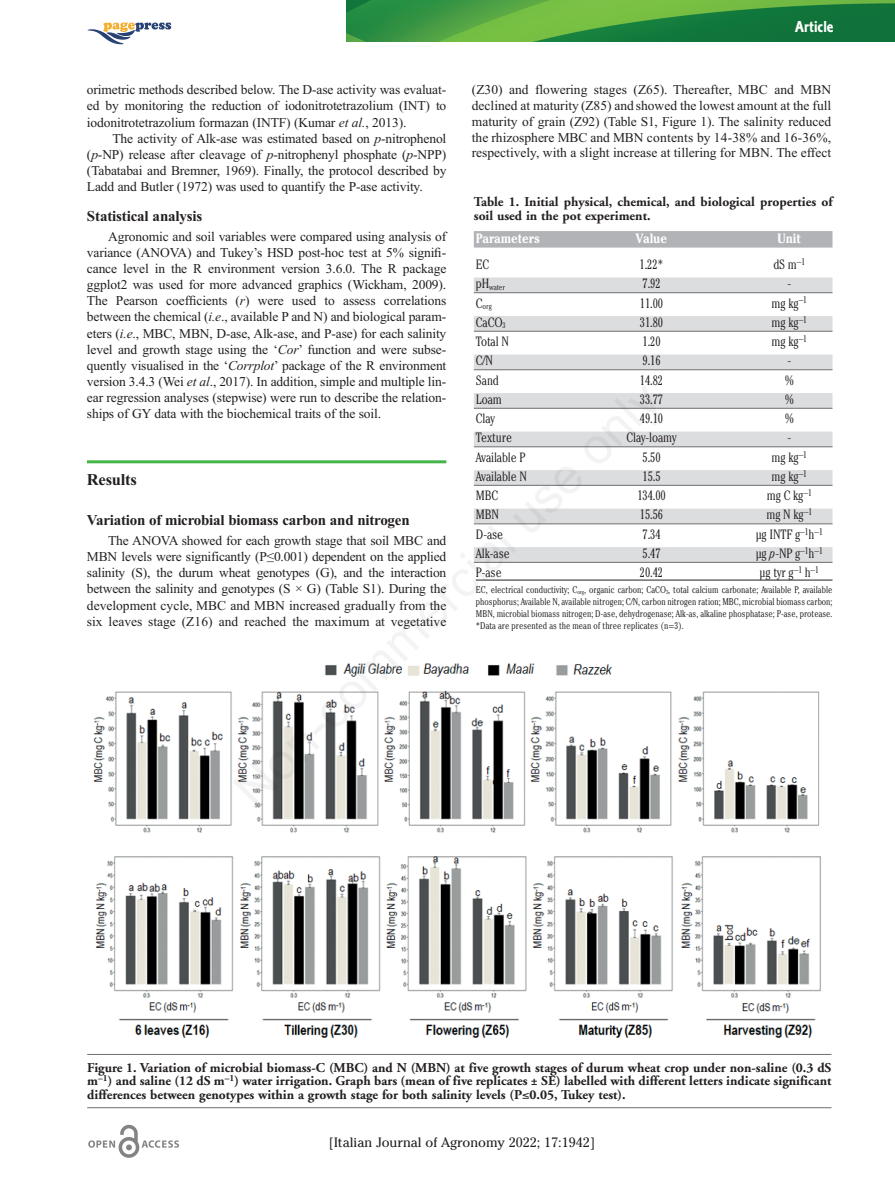
<style>
.page{position:relative;width:895px;height:1189px;background:#fff}
.page>*{position:absolute;margin:0;border:0;box-sizing:border-box;transform-origin:0 0}
.t1{font:700 16.5px "Times New Roman";letter-spacing:-.015em;color:#231f20}
.t2{font:16.5px "Corinthian Bold Condensed Plain";color:#fff}
.t3{font:700 15px "Times New Roman";letter-spacing:-.015em;color:#231f20}
.t4{font:13.5px/16px "Times New Roman";letter-spacing:-.01em;color:#231f20;text-align:justify}
.t5{font:700 13.5px/13.5px "Adobe Garamond";color:#231f20}
.t6{font:300 condensed 13.5px "Cheltenham";letter-spacing:-.01em;color:#231f20}
.t7{font:13.5px "Cheltenham";color:#231f20}
.t8{font:700 condensed 13.5px "Cheltenham";letter-spacing:-.01em;color:#fff}
.t9{font:300 condensed 9.75px/12px "Cheltenham";color:#231f20;text-align:justify}
.t10{font:300 condensed 8.1px "Cheltenham";letter-spacing:-.01em;color:#231f20}
.s1{font-style:italic}
</style>
<div class="page">
<img style="left:346px;top:0;width:549px;height:42px">
<hr style="left:87px;top:460px;width:359px;height:3px;background:#45b549">
<img style="left:88px;top:1124px;width:91px;height:34px">
<img style="left:87px;top:22px;width:85px;height:23px">
<div style="left:474px;top:231px;width:358px;height:17px;background:#b2b3b7"></div>
<div style="left:474px;top:277px;width:358px;height:15px;background:#dcdddf"></div>
<hr style="left:474px;top:292px;width:358px;height:1px;background:#6c6d70">
<div style="left:474px;top:316px;width:358px;height:15px;background:#dcdddf"></div>
<hr style="left:474px;top:331px;width:358px;height:1px;background:#6c6d70">
<div style="left:474px;top:354px;width:358px;height:15px;background:#dcdddf"></div>
<hr style="left:474px;top:369px;width:358px;height:1px;background:#6c6d70">
<div style="left:474px;top:393px;width:358px;height:15px;background:#dcdddf"></div>
<hr style="left:474px;top:408px;width:358px;height:1px;background:#6c6d70">
<div style="left:474px;top:431px;width:358px;height:15px;background:#dcdddf"></div>
<hr style="left:474px;top:446px;width:358px;height:1px;background:#6c6d70">
<div style="left:474px;top:470px;width:358px;height:15px;background:#dcdddf"></div>
<hr style="left:474px;top:485px;width:358px;height:1px;background:#6c6d70">
<div style="left:474px;top:508px;width:358px;height:15px;background:#dcdddf"></div>
<hr style="left:474px;top:523px;width:358px;height:1px;background:#6c6d70">
<div style="left:474px;top:547px;width:358px;height:15px;background:#dcdddf"></div>
<hr style="left:474px;top:562px;width:358px;height:1px;background:#6c6d70">
<hr style="left:476px;top:580px;width:356px;height:1px;background:#231f20">
<hr style="left:87px;top:1054px;width:744px;height:1px;background:#6c6d70">
<hr style="left:87px;top:1107px;width:744px;height:1px;background:#6c6d70">
<img style="left:93px;top:663px;width:728px;height:375px">
<p class="t4" style="left:87px;top:82px;width:361px">orimetric methods described below. The D-ase activity was evaluat&shy;ed by monitoring the reduction of iodonitrotetrazolium (INT) to iodonitrotetrazolium formazan (INTF) (Kumar <span class="s1">et al.</span>, 2013).</p>
<p class="t4" style="left:87px;top:130px;width:361px;text-indent:26px">The activity of Alk-ase was estimated based on <span class="s1">p</span>-nitrophenol (<span class="s1">p</span>-NP) release after cleavage of <span class="s1">p</span>-nitrophenyl phosphate (<span class="s1">p</span>-NPP) (Tabatabai and Bremner, 1969). Finally, the protocol described by Ladd and Butler (1972) was used to quantify the P-ase activity.</p>
<p class="t3" style="left:87px;top:207px;width:117px">Statistical analysis</p>
<p class="t4" style="left:87px;top:228px;width:361px;text-indent:21px">Agronomic and soil variables were compared using analysis of variance (ANOVA) and Tukey’s HSD post-hoc test at 5% signifi&shy;cance level in the R environment version 3.6.0. The R package ggplot2 was used for more advanced graphics (Wickham, 2009).<br>The Pearson coefficients (<span class="s1">r</span>) were used to assess correlations between the chemical (<span class="s1">i.e</span>., available P and N) and biological param&shy;eters (<span class="s1">i.e</span>., MBC, MBN, D-ase, Alk-ase, and P-ase) for each salinity level and growth stage using the ‘<span class="s1">Cor</span>’ function and were subse&shy;quently visualised in the ‘<span class="s1">Corrplot</span>’ package of the R environment version 3.4.3 (Wei <span class="s1">et al</span>., 2017). In addition, simple and multiple lin&shy;ear regression analyses (stepwise) were run to describe the relation&shy;ships of GY data with the biochemical traits of the soil.</p>
<p class="t1" style="left:87px;top:469px;width:51px">Results</p>
<p class="t3" style="left:87px;top:511px;width:324px">Variation of microbial biomass carbon and nitrogen</p>
<p class="t4" style="left:87px;top:532px;width:361px;text-indent:21px">The ANOVA showed for each growth stage that soil MBC and MBN levels were significantly (P≤0.001) dependent on the applied salinity (S), the durum wheat genotypes (G), and the interaction between the salinity and genotypes (S × G) (Table S1). During the development cycle, MBC and MBN increased gradually from the six leaves stage (Z16) and reached the maximum at vegetative</p>
<p class="t2" style="left:795px;top:21px;width:40px">Article</p>
<p class="t4" style="left:472px;top:82px;width:361px">(Z30) and flowering stages (Z65). Thereafter, MBC and MBN declined at maturity (Z85) and showed the lowest amount at the full maturity of grain (Z92) (Table S1, Figure 1). The salinity reduced the rhizosphere MBC and MBN contents by 14-38% and 16-36%, respectively, with a slight increase at tillering for MBN. The effect</p>
<p class="t5" style="left:474px;top:196px;width:360px">Table 1. Initial physical, chemical, and biological properties of soil used in the pot experiment.</p>
<p class="t8" style="left:476px;top:234px;width:66px">Parameters</p>
<p class="t8" style="left:636px;top:234px;width:33px">Value</p>
<p class="t8" style="left:777px;top:234px;width:25px">Unit</p>
<p class="t6" style="left:476px;top:259px;width:15px">EC</p>
<p class="t6" style="left:639px;top:259px;width:25px">1.22*</p>
<p class="t6" style="left:773px;top:259px;width:33px">dS m<sup>–1</sup></p>
<p class="t10" style="left:476px;top:284px;width:31px"><sup>pH</sup>water</p>
<p class="t6" style="left:642px;top:279px;width:20px">7.92</p>
<p class="t6" style="left:787px;top:279px;width:5px">-</p>
<p class="t10" style="left:476px;top:303px;width:17px"><sup>C</sup>org</p>
<p class="t6" style="left:640px;top:298px;width:25px">11.00</p>
<p class="t6" style="left:771px;top:298px;width:37px">mg kg<sup>–1</sup></p>
<p class="t6" style="left:476px;top:317px;width:31px">CaCO<sub>3</sub></p>
<p class="t6" style="left:640px;top:317px;width:25px">31.80</p>
<p class="t6" style="left:771px;top:317px;width:37px">mg kg<sup>–1</sup></p>
<p class="t6" style="left:476px;top:336px;width:34px">Total N</p>
<p class="t6" style="left:642px;top:336px;width:20px">1.20</p>
<p class="t6" style="left:771px;top:336px;width:37px">mg kg<sup>–1</sup></p>
<p class="t6" style="left:476px;top:356px;width:19px">C/N</p>
<p class="t6" style="left:642px;top:356px;width:20px">9.16</p>
<p class="t6" style="left:787px;top:356px;width:5px">-</p>
<p class="t6" style="left:476px;top:375px;width:24px">Sand</p>
<p class="t6" style="left:640px;top:375px;width:25px">14.82</p>
<p class="t6" style="left:785px;top:375px;width:10px">%</p>
<p class="t6" style="left:476px;top:394px;width:27px">Loam</p>
<p class="t6" style="left:640px;top:394px;width:25px">33.77</p>
<p class="t6" style="left:785px;top:394px;width:10px">%</p>
<p class="t6" style="left:476px;top:413px;width:21px">Clay</p>
<p class="t6" style="left:640px;top:413px;width:25px">49.10</p>
<p class="t6" style="left:785px;top:413px;width:10px">%</p>
<p class="t6" style="left:476px;top:433px;width:38px">Texture</p>
<p class="t6" style="left:626px;top:433px;width:52px">Clay-loamy</p>
<p class="t6" style="left:787px;top:433px;width:5px">-</p>
<p class="t6" style="left:476px;top:452px;width:51px">Available P</p>
<p class="t6" style="left:642px;top:452px;width:20px">5.50</p>
<p class="t6" style="left:771px;top:452px;width:37px">mg kg<sup>–1</sup></p>
<p class="t6" style="left:476px;top:471px;width:53px">Available N</p>
<p class="t6" style="left:642px;top:471px;width:20px">15.5</p>
<p class="t6" style="left:771px;top:471px;width:37px">mg kg<sup>–1</sup></p>
<p class="t6" style="left:476px;top:490px;width:24px">MBC</p>
<p class="t6" style="left:637px;top:490px;width:30px">134.00</p>
<p class="t6" style="left:767px;top:490px;width:46px">mg C kg<sup>–1</sup></p>
<p class="t6" style="left:476px;top:510px;width:25px">MBN</p>
<p class="t6" style="left:640px;top:510px;width:25px">15.56</p>
<p class="t6" style="left:766px;top:510px;width:47px">mg N kg<sup>–1</sup></p>
<p class="t6" style="left:476px;top:529px;width:29px">D-ase</p>
<p class="t6" style="left:642px;top:529px;width:20px">7.34</p>
<p class="t6" style="left:756px;top:529px;width:69px">µg INTF g<sup>–1</sup>h<sup>–1</sup></p>
<p class="t6" style="left:476px;top:548px;width:35px">Alk-ase</p>
<p class="t6" style="left:642px;top:548px;width:20px">5.47</p>
<p class="t6" style="left:756px;top:548px;width:69px">µg <span class="s1">p</span>-NP g<sup>–1</sup>h<sup>–1</sup></p>
<p class="t6" style="left:476px;top:567px;width:27px">P-ase</p>
<p class="t6" style="left:640px;top:567px;width:25px">20.42</p>
<p class="t6" style="left:759px;top:567px;width:61px">µg tyr g<sup>–1</sup> h<sup>–1</sup></p>
<p class="t9" style="left:476px;top:585px;width:358px">EC, electrical conductivity; C<sub>org</sub>, organic carbon; CaCO<sub>3</sub>, total calcium carbonate; Available P, available phosphorus; Available N, available nitrogen; C/N, carbon nitrogen ration; MBC, microbial biomass carbon; MBN, microbial biomass nitrogen; D-ase, dehydrogenase; Alk-as, alkaline phosphatase; P-ase, protease. *Data are presented as the mean of three replicates (n=3).</p>
<p class="t5" style="left:87px;top:1062px;width:746px;text-align:justify">Figure 1. Variation of microbial biomass-C (MBC) and N (MBN) at five growth stages of durum wheat crop under non-saline (0.3 dS m<sup>–1</sup>) and saline (12 dS m<sup>–1</sup>) water irrigation. Graph bars (mean of five replicates ± SE) labelled with different letters indicate significant differences between genotypes within a growth stage for both salinity levels (P≤0.05, Tukey test).</p>
<p class="t7" style="left:329px;top:1134px;width:268px">[Italian Journal of Agronomy 2022; 17:1942]</p>
</div>
